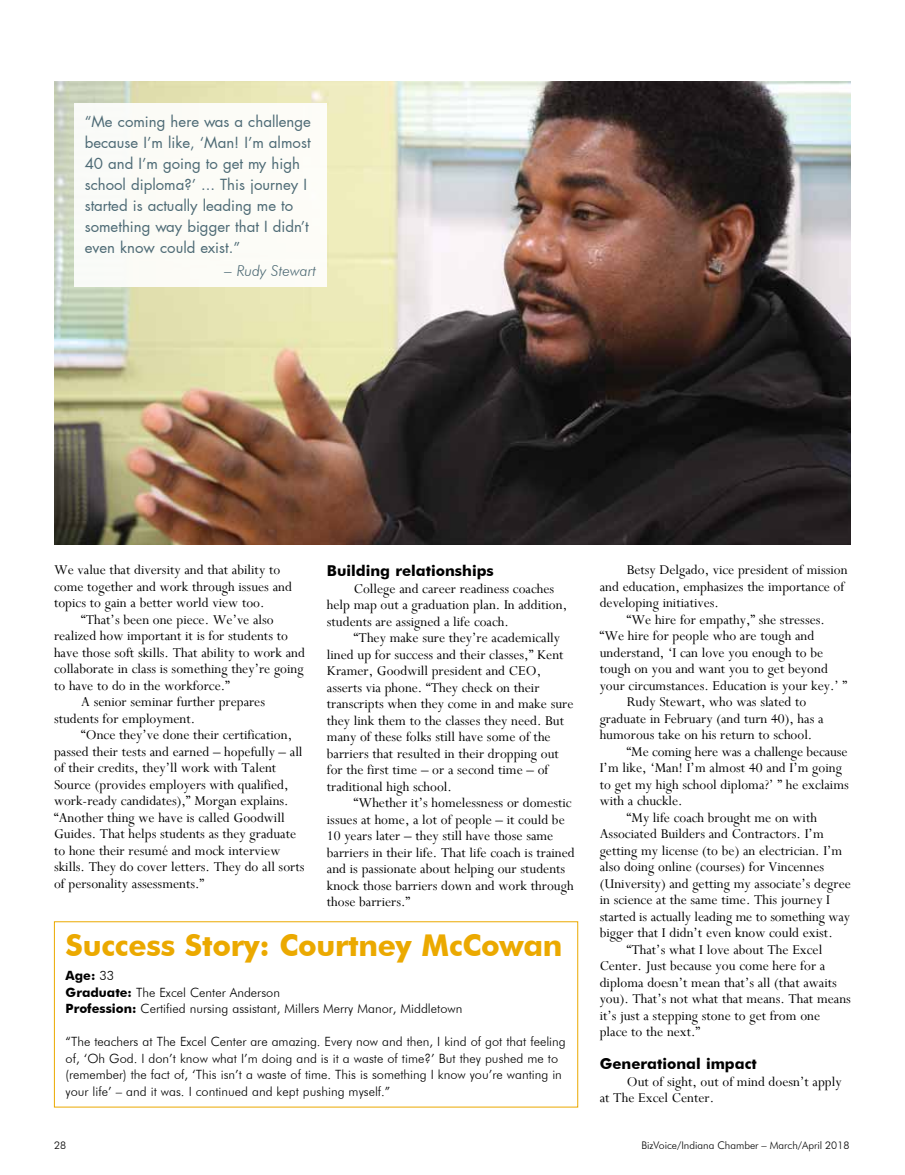
<style>
.page{position:relative;width:905px;height:1175px;background:#fff}
.page>*{position:absolute;margin:0;border:0;box-sizing:border-box;transform-origin:0 0}
.t1{font:700 30px "Futura BT";letter-spacing:-.01em;color:#eba900}
.t2{font:15px/16.5px "Perpetua";color:#000}
.t3{font:15px/21px "Futura";color:#4d6a75}
.t4{font:700 15px "Futura BT";color:#000}
.t5{font:italic 300 15px "Futura BT";color:#4d6a75}
.t6{font:300 12.75px/16.5px "Futura BT";color:#000}
.t7{font:300 10.5px "Futura BT";color:#000}
.s1{font-weight:700}
</style>
<div class="page">
<img style="left:54px;top:81px;width:796px;height:463px">
<div style="left:74px;top:103px;width:253px;height:184px;background:#fcfcf7"></div>
<p class="t3" style="left:85px;top:110px;width:228px">“Me coming here was a challenge because I’m like, ‘Man! I’m almost<br>40 and I’m going to get my high school diploma?’ ... This journey I started is actually leading me to something way bigger that I didn’t even know could exist.”</p>
<p class="t5" style="left:224px;top:261px;width:93px">– Rudy Stewart</p>
<p class="t2" style="left:54px;top:561px;width:239px">We value that diversity and that ability to come together and work through issues and topics to gain a better world view too.</p>
<p class="t2" style="left:81px;top:611px;width:194px">“That’s been one piece. We’ve also</p>
<p class="t2" style="left:54px;top:627px;width:235px">realized how important it is for students to</p>
<p class="t2" style="left:54px;top:644px;width:252px">have those soft skills. That ability to work and</p>
<p class="t2" style="left:54px;top:660px;width:251px">collaborate in class is something they’re going</p>
<p class="t2" style="left:54px;top:677px;width:177px">to have to do in the workforce.”</p>
<p class="t2" style="left:81px;top:693px;width:185px">A senior seminar further prepares</p>
<p class="t2" style="left:54px;top:710px;width:143px">students for employment.</p>
<p class="t2" style="left:81px;top:726px;width:212px">“Once they’ve done their certification,</p>
<p class="t2" style="left:54px;top:743px;width:250px">passed their tests and earned – hopefully – all</p>
<p class="t2" style="left:54px;top:759px;width:224px">of their credits, they’ll work with Talent</p>
<p class="t2" style="left:54px;top:776px;width:236px">Source (provides employers with qualified,</p>
<p class="t2" style="left:54px;top:792px;width:236px">work-ready candidates),” Morgan explains.</p>
<p class="t2" style="left:54px;top:809px;width:232px">“Another thing we have is called Goodwill</p>
<p class="t2" style="left:54px;top:825px;width:244px">Guides. That helps students as they graduate</p>
<p class="t2" style="left:54px;top:842px;width:228px">to hone their resumé and mock interview</p>
<p class="t2" style="left:54px;top:858px;width:252px">skills. They do cover letters. They do all sorts</p>
<p class="t2" style="left:54px;top:875px;width:152px">of personality assessments.”</p>
<p class="t4" style="left:327px;top:561px;width:168px">Building relationships</p>
<p class="t2" style="left:327px;top:580px;width:242px;text-indent:27px">College and career readiness coaches help map out a graduation plan. In addition, students are assigned a life coach.</p>
<p class="t2" style="left:327px;top:629px;width:248px;text-indent:27px">“They make sure they’re academically lined up for success and their classes,” Kent Kramer, Goodwill president and CEO, asserts via phone. “They check on their transcripts when they come in and make sure they link them to the classes they need. But many of these folks still have some of the barriers that resulted in their dropping out for the first time – or a second time – of traditional high school.</p>
<p class="t2" style="left:327px;top:794px;width:249px;text-indent:27px">“Whether it’s homelessness or domestic issues at home, a lot of people – it could be 10 years later – they still have those same barriers in their life. That life coach is trained and is passionate about helping our students knock those barriers down and work through those barriers.”</p>
<h1 class="t1" style="left:66px;top:926px;width:498px">Success Story: Courtney McCowan</h1>
<p class="t6" style="left:66px;top:967px;width:398px"><span class="s1">Age:</span> 33<br><span class="s1">Graduate:</span> The Excel Center Anderson<br><span class="s1">Profession:</span> Certified nursing assistant, Millers Merry Manor, Middletown</p>
<p class="t6" style="left:66px;top:1033px;width:501px">“The teachers at The Excel Center are amazing. Every now and then, I kind of got that feeling of, ‘Oh God. I don’t know what I’m doing and is it a waste of time?’ But they pushed me to (remember) the fact of, ‘This isn’t a waste of time. This is something I know you’re wanting in your life’ – and it was. I continued and kept pushing myself.”</p>
<p class="t2" style="left:626px;top:561px;width:222px">Betsy Delgado, vice president of mission</p>
<p class="t2" style="left:599px;top:578px;width:246px">and education, emphasizes the importance of</p>
<p class="t2" style="left:599px;top:594px;width:121px">developing initiatives.</p>
<p class="t2" style="left:626px;top:611px;width:200px">“We hire for empathy,” she stresses.</p>
<p class="t2" style="left:599px;top:627px;width:216px">“We hire for people who are tough and</p>
<p class="t2" style="left:599px;top:644px;width:225px">understand, ‘I can love you enough to be</p>
<p class="t2" style="left:599px;top:660px;width:230px">tough on you and want you to get beyond</p>
<p class="t2" style="left:599px;top:677px;width:249px">your circumstances. Education is your key.’ ”</p>
<p class="t2" style="left:626px;top:693px;width:181px">Rudy Stewart, who was slated to</p>
<p class="t2" style="left:599px;top:710px;width:225px">graduate in February (and turn 40), has a</p>
<p class="t2" style="left:599px;top:726px;width:214px">humorous take on his return to school.</p>
<p class="t2" style="left:626px;top:743px;width:222px">“Me coming here was a challenge because</p>
<p class="t2" style="left:599px;top:759px;width:244px">I’m like, ‘Man! I’m almost 40 and I’m going</p>
<p class="t2" style="left:599px;top:776px;width:251px">to get my high school diploma?’ ” he exclaims</p>
<p class="t2" style="left:599px;top:792px;width:84px">with a chuckle.</p>
<p class="t2" style="left:626px;top:809px;width:192px">“My life coach brought me on with</p>
<p class="t2" style="left:599px;top:825px;width:225px">Associated Builders and Contractors. I’m</p>
<p class="t2" style="left:599px;top:842px;width:244px">getting my license (to be) an electrician. I’m</p>
<p class="t2" style="left:599px;top:858px;width:226px">also doing online (courses) for Vincennes</p>
<p class="t2" style="left:599px;top:875px;width:253px">(University) and getting my associate’s degree</p>
<p class="t2" style="left:599px;top:891px;width:232px">in science at the same time. This journey I</p>
<p class="t2" style="left:599px;top:908px;width:252px">started is actually leading me to something way</p>
<p class="t2" style="left:599px;top:924px;width:234px">bigger that I didn’t even know could exist.</p>
<p class="t2" style="left:626px;top:941px;width:197px">“That’s what I love about The Excel</p>
<p class="t2" style="left:599px;top:957px;width:227px">Center. Just because you come here for a</p>
<p class="t2" style="left:599px;top:974px;width:239px">diploma doesn’t mean that’s all (that awaits</p>
<p class="t2" style="left:599px;top:990px;width:253px">you). That’s not what that means. That means</p>
<p class="t2" style="left:599px;top:1007px;width:222px">it’s just a stepping stone to get from one</p>
<p class="t2" style="left:599px;top:1023px;width:102px">place to the next.”</p>
<p class="t4" style="left:599px;top:1055px;width:159px">Generational impact</p>
<p class="t2" style="left:599px;top:1073px;width:243px;text-indent:27px">Out of sight, out of mind doesn’t apply at The Excel Center.</p>
<p class="t7" style="left:54px;top:1139px;width:14px">28</p>
<p class="t7" style="left:641px;top:1139px;width:209px">BizVoice/Indiana Chamber – March/April 2018</p>
</div>
